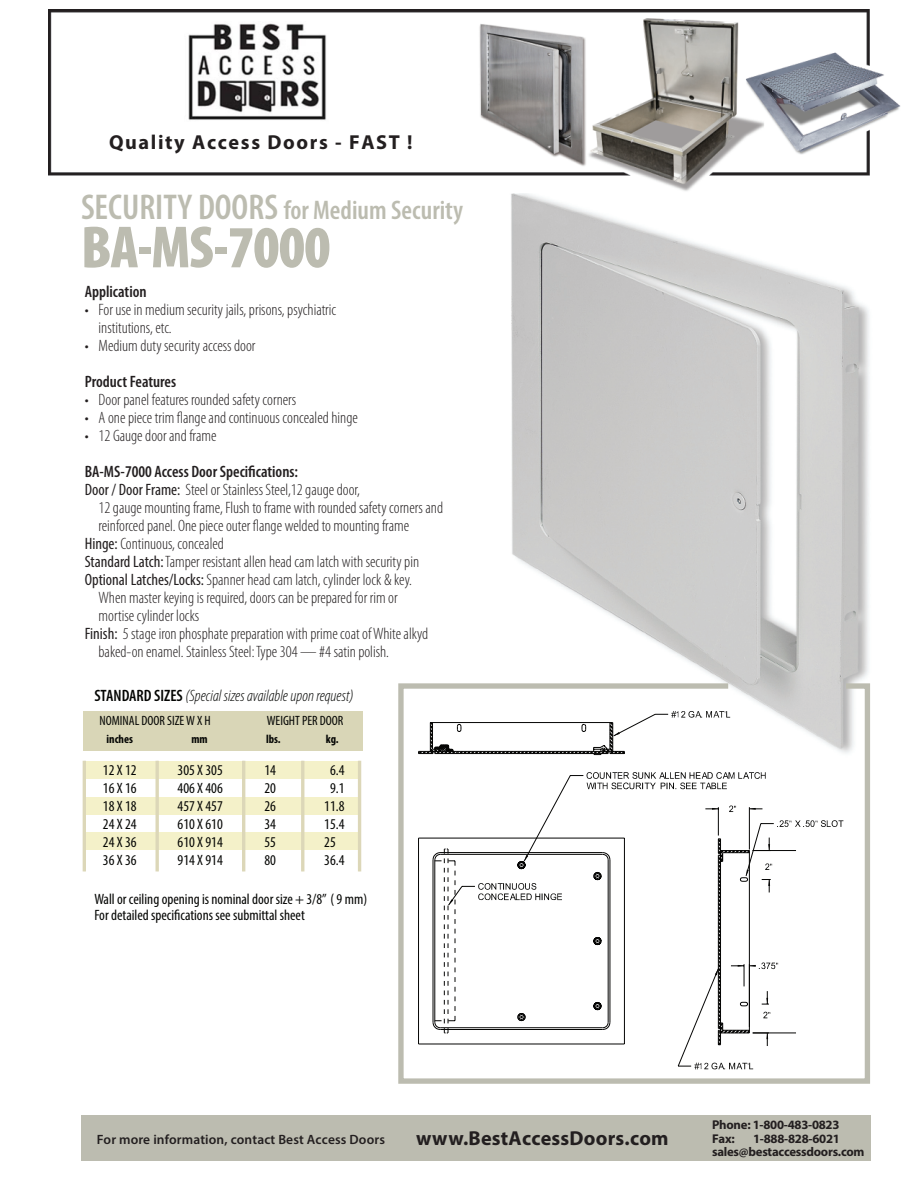
<style>
.page{position:relative;width:918px;height:1188px;background:#fff}
.page>*{position:absolute;margin:0;border:0;box-sizing:border-box;transform-origin:0 0}
.t1{font:900 condensed 60px "Myriad Pro";letter-spacing:-.02em;color:#bcbcb0}
.t2{font:600 condensed 27px "Myriad Pro";color:#bcbcb0}
.t3{font:700 20.25px "Myriad Pro";letter-spacing:.08em;color:#231f20}
.t4{font:700 20.25px "Myriad Pro";letter-spacing:.01em;color:#231f20}
.t5{font:300 condensed 16.5px/18px "Myriad Pro";color:#231f20}
.t6{font:600 condensed 16.5px "Myriad Pro";color:#231f20}
.t7{font:italic 300 condensed 16.5px "Myriad Pro";color:#040503}
.t8{font:condensed 15px/15.8px "Myriad Pro";color:#040503}
.t9{font:600 13.5px "Myriad Pro";letter-spacing:.01em;color:#231f20}
.t10{font:condensed 13.5px "Myriad Pro";color:#040503}
.t11{font:700 12.75px/13.6px "Myriad Pro";letter-spacing:-.02em;color:#231f20}
.t12{font:700 condensed 12px "Myriad Pro";color:#040503}
.s1{font-size:36px}
.s2{font-weight:400}
.s3{font-weight:600;font-style:normal}
</style>
<div class="page">
<div style="left:83px;top:761px;width:277px;height:18px;background:#f4f1c9"></div>
<div style="left:83px;top:797px;width:278px;height:17px;background:#f4f1c9"></div>
<div style="left:83px;top:832px;width:277px;height:18px;background:#f4f1c9"></div>
<hr style="left:301px;top:761px;width:3px;height:110px;background:#dcd7b8">
<hr style="left:358px;top:761px;width:3px;height:110px;background:#dcd7b8">
<hr style="left:156px;top:761px;width:3px;height:110px;background:#dcd7b8">
<hr style="left:83px;top:761px;width:3px;height:110px;background:#dcd7b8">
<hr style="left:242px;top:761px;width:3px;height:110px;background:#dcd7b8">
<div style="left:83px;top:711px;width:279px;height:40px;background:#d9d6b7"></div>
<img style="left:511px;top:193px;width:358px;height:488px">
<svg style="left:398px;top:681px;width:472px;height:403px"></svg>
<svg style="left:418px;top:754px;width:207px;height:291px"></svg>
<svg style="left:434px;top:754px;width:180px;height:280px"></svg>
<svg style="left:418px;top:711px;width:312px;height:43px"></svg>
<svg style="left:444px;top:772px;width:399px;height:297px"></svg>
<div style="left:81px;top:1116px;width:789px;height:45px;background:#bcbcb0"></div>
<img style="left:48px;top:9px;width:853px;height:182px">
<img style="left:180px;top:22px;width:153px;height:105px">
<p class="t3" style="left:109px;top:129px;width:305px">Quality Access Doors - FAST !</p>
<h2 class="t2" style="left:81px;top:194px;width:384px"><span class="s1">SECURITY DOORS</span> for Medium Security</h2>
<h1 class="t1" style="left:81px;top:209px;width:251px">BA-MS-7000</h1>
<p class="t6" style="left:85px;top:281px;width:63px">Application</p>
<p class="t5" style="left:99px;top:300px;width:239px;text-indent:-14px">• For use in medium security jails, prisons, psychiatric institutions, etc.</p>
<p class="t5" style="left:85px;top:336px;width:172px">• Medium duty security access door</p>
<p class="t6" style="left:85px;top:371px;width:93px">Product Features</p>
<p class="t5" style="left:85px;top:390px;width:213px">• Door panel features rounded safety corners</p>
<p class="t5" style="left:85px;top:408px;width:275px">• A one piece trim flange and continuous concealed hinge</p>
<p class="t5" style="left:85px;top:426px;width:133px">• 12 Gauge door and frame</p>
<p class="t6" style="left:85px;top:461px;width:215px">BA-MS-7000 Access Door Specifications:</p>
<p class="t5" style="left:85px;top:480px;width:277px"><span class="s2">Door / Door Frame:</span> Steel or Stainless Steel,12 gauge door,</p>
<p class="t5" style="left:99px;top:498px;width:346px">12 gauge mounting frame, Flush to frame with rounded safety corners and</p>
<p class="t5" style="left:99px;top:516px;width:312px">reinforced panel. One piece outer flange welded to mounting frame</p>
<p class="t5" style="left:85px;top:534px;width:141px"><span class="s2">Hinge:</span> Continuous, concealed</p>
<p class="t5" style="left:85px;top:552px;width:336px"><span class="s2">Standard Latch:</span>Tamper resistant allen head cam latch with security pin</p>
<p class="t5" style="left:85px;top:570px;width:329px"><span class="s2">Optional Latches/Locks:</span> Spanner head cam latch, cylinder lock &amp; key.</p>
<p class="t5" style="left:99px;top:588px;width:301px">When master keying is required, doors can be prepared for rim or</p>
<p class="t5" style="left:99px;top:606px;width:102px">mortise cylinder locks</p>
<p class="t5" style="left:85px;top:624px;width:345px"><span class="s2">Finish:</span> 5 stage iron phosphate preparation with prime coat of White alkyd</p>
<p class="t5" style="left:99px;top:642px;width:292px">baked-on enamel. Stainless Steel: Type 304 — #4 satin polish.</p>
<p class="t7" style="left:94px;top:686px;width:261px"><span class="s3">STANDARD SIZES</span>(Special sizes available upon request)</p>
<p class="t10" style="left:100px;top:713px;width:113px">NOMINAL DOOR SIZE W X H</p>
<p class="t10" style="left:267px;top:713px;width:78px">W THGI E PER DOOR</p>
<p class="t12" style="left:107px;top:732px;width:28px">inches</p>
<p class="t12" style="left:191px;top:732px;width:18px">mm</p>
<p class="t12" style="left:266px;top:732px;width:16px">lbs.</p>
<p class="t12" style="left:326px;top:732px;width:14px">kg.</p>
<p class="t8" style="left:103px;top:762px;width:35px">12 X 12</p>
<p class="t8" style="left:178px;top:762px;width:47px">305 X 305</p>
<p class="t8" style="left:264px;top:762px;width:13px">14</p>
<p class="t8" style="left:330px;top:762px;width:16px">6.4</p>
<p class="t8" style="left:103px;top:780px;width:35px">16 X 16</p>
<p class="t8" style="left:178px;top:780px;width:47px">406 X 406</p>
<p class="t8" style="left:264px;top:780px;width:13px">20</p>
<p class="t8" style="left:330px;top:780px;width:16px">9.1</p>
<p class="t8" style="left:103px;top:798px;width:35px">18 X 18</p>
<p class="t8" style="left:178px;top:798px;width:47px">457 X 457</p>
<p class="t8" style="left:264px;top:798px;width:13px">26</p>
<p class="t8" style="left:324px;top:798px;width:22px">11.8</p>
<p class="t8" style="left:103px;top:816px;width:35px">24 X 24</p>
<p class="t8" style="left:178px;top:816px;width:47px">610 X 610</p>
<p class="t8" style="left:264px;top:816px;width:13px">34</p>
<p class="t8" style="left:324px;top:816px;width:22px">15.4</p>
<p class="t8" style="left:103px;top:834px;width:35px">24 X 36</p>
<p class="t8" style="left:178px;top:834px;width:47px">610 X 914</p>
<p class="t8" style="left:264px;top:834px;width:13px">55</p>
<p class="t8" style="left:324px;top:834px;width:13px">25</p>
<p class="t8" style="left:103px;top:852px;width:35px">36 X 36</p>
<p class="t8" style="left:178px;top:852px;width:47px">914 X 914</p>
<p class="t8" style="left:264px;top:852px;width:13px">80</p>
<p class="t8" style="left:324px;top:852px;width:22px">36.4</p>
<p class="t8" style="left:94px;top:891px;width:274px">Wall or ceiling opening is nominal door size + 3/8” ( 9 mm)<br>For detailed specifications see submittal sheet</p>
<p class="t9" style="left:97px;top:1131px;width:290px">For more information, contact Best Access Doors</p>
<p class="t4" style="left:416px;top:1125px;width:254px">www.BestAccessDoors.com</p>
<p class="t11" style="left:712px;top:1117px;width:129px">Phone: 1-800-483-0823<br>Fax:</p>
<p class="t11" style="left:712px;top:1131px;width:154px;text-indent:41px">1-888-828-6021 sales@bestaccessdoors.com</p>
</div>
